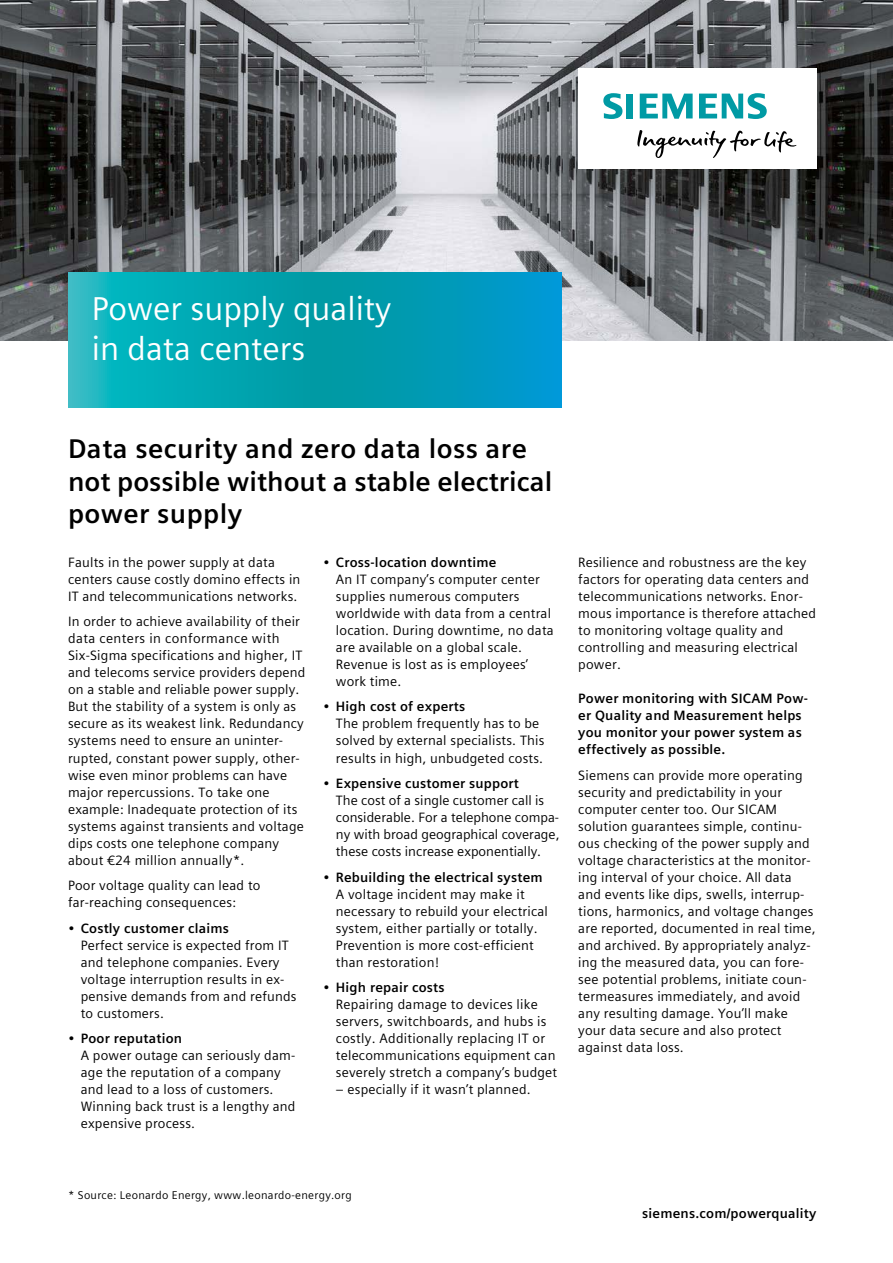
<style>
.page{position:relative;width:893px;height:1263px;background:#fff}
.page>*{position:absolute;margin:0;border:0;box-sizing:border-box;transform-origin:0 0}
._01__Headline__22pt{font:33px/39.6px "Siemens Sans Global";color:#fff}
._02__Subhead__18pt_1{font:700 27px/32.4px "Siemens Sans Global";letter-spacing:.015em;color:#000}
._03__Body_text__9pt{font:13.5px/17px "Siemens Sans Global";letter-spacing:.015em;color:#000}
._03__Body_text_headl{font:700 13.5px/17px "Siemens Sans Global";letter-spacing:.015em;color:#000}
._03__URL__9pt{font:700 13.5px "Siemens Sans Global";letter-spacing:.015em;color:#000}
._03__Body_text__7_5p{font:11.25px "Siemens Sans Global";letter-spacing:.025em;color:#000}
.s1{font-weight:700}
</style>
<div class="page">
<img style="left:0;top:0;width:893px;height:340px">
<div style="left:578px;top:68px;width:238px;height:101px;background:#fff"></div>
<svg style="left:637px;top:130px;width:159px;height:28px"></svg>
<svg style="left:603px;top:93px;width:30px;height:26px"></svg>
<svg style="left:640px;top:94px;width:53px;height:25px"></svg>
<svg style="left:699px;top:93px;width:68px;height:26px"></svg>
<svg style="left:68px;top:272px;width:493px;height:135px"></svg>
<p class="_01__Headline__22pt" style="left:92px;top:289px;width:301px">Power supply quality in data centers</p>
<p class="_02__Subhead__18pt_1" style="left:68px;top:433px;width:486px">Data security and zero data loss are not possible without a stable electrical power supply</p>
<p class="_03__Body_text__9pt" style="left:68px;top:554px;width:234px">Faults in the power supply at data centers cause costly domino effects in<br>IT and telecommunications networks.</p>
<p class="_03__Body_text__9pt" style="left:68px;top:613px;width:239px">In order to achieve availability of their data centers in conformance with Six-Sigma specifications and higher, IT and telecoms service providers depend on a stable and reliable power supply.<br>But the stability of a system is only as secure as its weakest link. Redundancy systems need to ensure an uninter&shy;rupted, constant power supply, other&shy;wise even minor problems can have major repercussions. To take one example: Inadequate protection of its systems against transients and voltage dips costs one telephone company about €24 million annually*.</p>
<p class="_03__Body_text__9pt" style="left:68px;top:877px;width:194px">Poor voltage quality can lead to far-reaching consequences:</p>
<p class="_03__Body_text__9pt" style="left:81px;top:919px;width:217px;text-indent:-13px">• <span class="s1">Costly customer claims<br></span>Perfect service is expected from IT and telephone companies. Every voltage interruption results in ex&shy;pensive demands from and refunds to customers.</p>
<p class="_03__Body_text__9pt" style="left:81px;top:1030px;width:216px;text-indent:-13px">• <span class="s1">Poor reputation<br></span>A power outage can seriously dam&shy;age the reputation of a company and lead to a loss of customers.<br>Winning back trust is a lengthy and expensive process.</p>
<p class="_03__Body_text__9pt" style="left:336px;top:554px;width:219px;text-indent:-13px">• <span class="s1">Cross-location downtime<br></span>An IT company’s computer center supplies numerous computers worldwide with data from a central location. During downtime, no data are available on a global scale.<br>Revenue is lost as is employees’ work time.</p>
<p class="_03__Body_text__9pt" style="left:336px;top:698px;width:210px;text-indent:-13px">• <span class="s1">High cost of experts<br></span>The problem frequently has to be solved by external specialists. This results in high, unbudgeted costs.</p>
<p class="_03__Body_text__9pt" style="left:336px;top:775px;width:225px;text-indent:-13px">• <span class="s1">Expensive customer support<br></span>The cost of a single customer call is considerable. For a telephone compa&shy;ny with broad geographical coverage, these costs increase exponentially.</p>
<p class="_03__Body_text__9pt" style="left:336px;top:868px;width:214px;text-indent:-13px">• <span class="s1">Rebuilding the electrical system<br></span>A voltage incident may make it necessary to rebuild your electrical system, either partially or totally.<br>Prevention is more cost-efficient than restoration!</p>
<p class="_03__Body_text__9pt" style="left:336px;top:979px;width:223px;text-indent:-13px">• <span class="s1">High repair costs<br></span>Repairing damage to devices like servers, switchboards, and hubs is costly. Additionally replacing IT or telecommunications equipment can severely stretch a company’s budget</p>
<p class="_03__Body_text__9pt" style="left:336px;top:1081px;width:196px">– especially if it wasn’t planned.</p>
<p class="_03__Body_text__9pt" style="left:578px;top:554px;width:239px">Resilience and robustness are the key factors for operating data centers and telecommunications networks. Enor&shy;mous importance is therefore attached to monitoring voltage quality and controlling and measuring electrical power.</p>
<p class="_03__Body_text_headl" style="left:578px;top:690px;width:231px">Power monitoring with SICAM Pow&shy;er Quality and Measurement helps you monitor your power system as effectively as possible.</p>
<p class="_03__Body_text__9pt" style="left:578px;top:766px;width:239px">Siemens can provide more operating security and predictability in your computer center too. Our SICAM solution guarantees simple, continu&shy;ous checking of the power supply and voltage characteristics at the monitor&shy;ing interval of your choice. All data and events like dips, swells, interrup&shy;tions, harmonics, and voltage changes are reported, documented in real time, and archived. By appropriately analyz&shy;ing the measured data, you can fore&shy;see potential problems, initiate coun&shy;termeasures immediately, and avoid any resulting damage. You’ll make your data secure and also protect against data loss.</p>
<p class="_03__Body_text__7_5p" style="left:68px;top:1186px;width:285px">* Source: Leonardo Energy, www.leonardo-energy.org</p>
<p class="_03__URL__9pt" style="left:642px;top:1202px;width:176px">siemens.com/powerquality</p>
</div>
